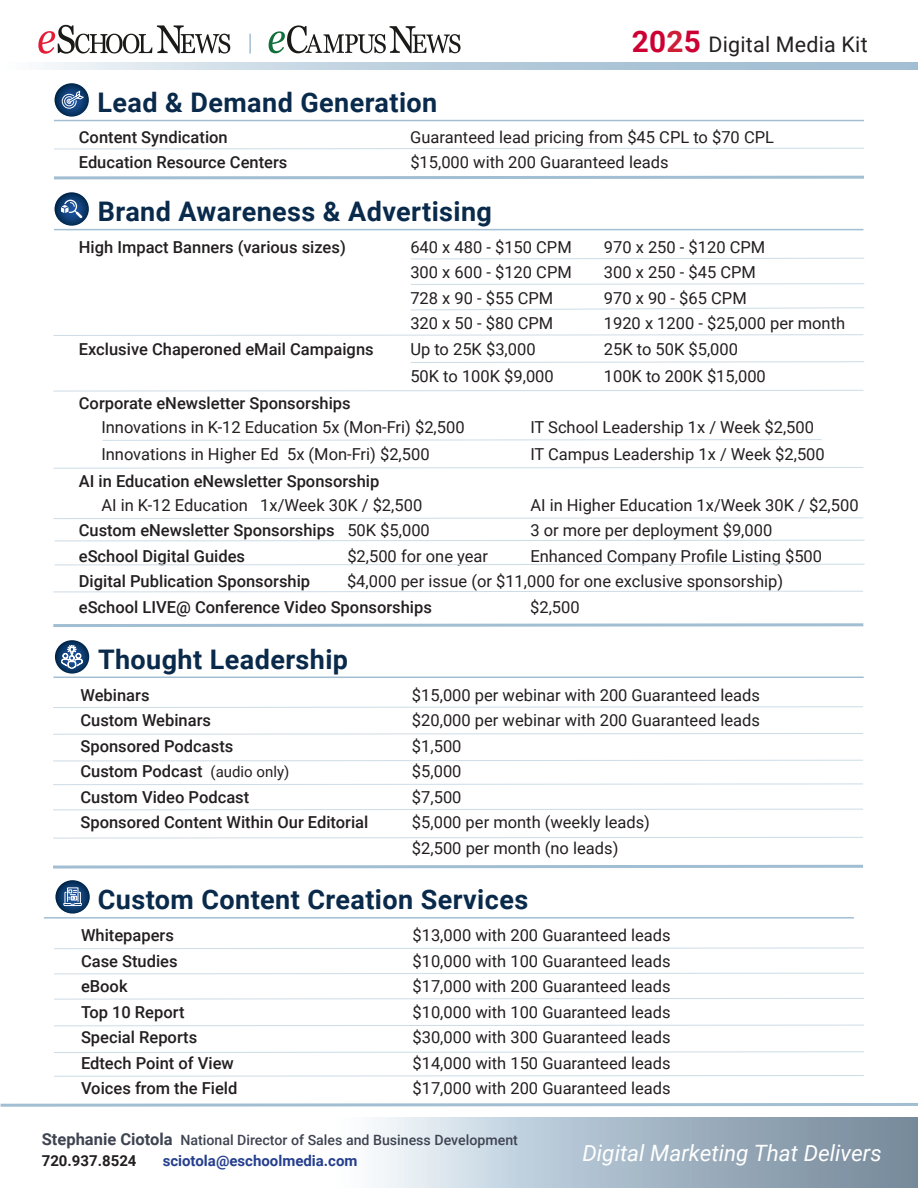
<style>
.page{position:relative;width:918px;height:1188px;background:#fff}
.page>*{position:absolute;margin:0;border:0;box-sizing:border-box;transform-origin:0 0}
.t1{font:700 27px "Roboto";letter-spacing:.015em;color:#092a4b}
.t2{font:italic 22.5px "Roboto";color:#fff}
.t3{font:21.45px "Roboto";letter-spacing:.01em;color:#231f20}
.t4{font:16.5px "Roboto";color:#231f20}
.t5{font:500 16.5px "Roboto";color:#231f20}
.t6{font:700 15px "Roboto";color:#253f8e}
.t7{font:700 15px "Roboto";color:#231f20}
.t8{font:500 14.1px "Roboto";color:#3f4452}
.s1{font-weight:700;font-size:29.7px;color:#c03}
.s2{font-weight:700;font-size:29.7px;color:#ce1f36}
.s3{font-weight:400}
.s4{font-weight:400;font-size:15px}
.s5{font-weight:700;font-size:16.5px}
</style>
<div class="page">
<svg style="left:44px;top:63px;width:874px;height:6px;background:#bcd0de"></svg>
<svg style="left:38px;top:25px;width:192px;height:29px"></svg>
<svg style="left:269px;top:25px;width:192px;height:28px"></svg>
<hr style="left:249px;top:34px;width:2px;height:20px;background:#a2bed2">
<svg style="left:375px;top:1118px;width:543px;height:70px;background:#aabac8"></svg>
<svg style="left:411px;top:361px;width:453px;height:2px"></svg>
<svg style="left:411px;top:307px;width:453px;height:4px"></svg>
<svg style="left:411px;top:283px;width:453px;height:2px"></svg>
<svg style="left:411px;top:257px;width:453px;height:3px"></svg>
<svg style="left:55px;top:84px;width:33px;height:32px"></svg>
<div style="left:53px;top:82px;width:37px;height:36px;border:1px solid #fff;border-radius:50%"></div>
<hr style="left:54px;top:120px;width:810px;height:1px;background:#a2bed2">
<svg style="left:54px;top:147px;width:810px;height:3px"></svg>
<svg style="left:54px;top:175px;width:810px;height:5px"></svg>
<hr style="left:54px;top:229px;width:809px;height:1px;background:#a2bed2">
<svg style="left:53px;top:517px;width:811px;height:2px"></svg>
<svg style="left:53px;top:467px;width:811px;height:2px"></svg>
<svg style="left:102px;top:439px;width:720px;height:2px"></svg>
<svg style="left:53px;top:334px;width:811px;height:2px"></svg>
<svg style="left:53px;top:390px;width:811px;height:2px"></svg>
<svg style="left:53px;top:623px;width:811px;height:4px;background:#b9cedd"></svg>
<svg style="left:54px;top:539px;width:811px;height:3px"></svg>
<svg style="left:54px;top:563px;width:811px;height:3px"></svg>
<svg style="left:55px;top:193px;width:33px;height:32px"></svg>
<div style="left:53px;top:191px;width:37px;height:36px;border:1px solid #fff;border-radius:50%"></div>
<svg style="left:53px;top:837px;width:810px;height:2px"></svg>
<svg style="left:53px;top:808px;width:810px;height:3px"></svg>
<svg style="left:53px;top:783px;width:810px;height:2px"></svg>
<svg style="left:53px;top:759px;width:810px;height:3px"></svg>
<svg style="left:53px;top:733px;width:810px;height:2px"></svg>
<svg style="left:53px;top:706px;width:810px;height:2px"></svg>
<svg style="left:53px;top:864px;width:810px;height:5px"></svg>
<hr style="left:53px;top:677px;width:811px;height:1px;background:#a2bed2">
<svg style="left:55px;top:641px;width:34px;height:32px"></svg>
<div style="left:53px;top:639px;width:38px;height:36px;border:1px solid #fff;border-radius:50%"></div>
<hr style="left:44px;top:917px;width:810px;height:2px;background:#a2bed2">
<svg style="left:54px;top:1075px;width:810px;height:2px"></svg>
<svg style="left:54px;top:1051px;width:810px;height:2px"></svg>
<svg style="left:54px;top:1024px;width:810px;height:3px"></svg>
<svg style="left:54px;top:998px;width:810px;height:2px"></svg>
<svg style="left:54px;top:972px;width:810px;height:3px"></svg>
<svg style="left:54px;top:947px;width:810px;height:2px"></svg>
<svg style="left:0;top:1103px;width:918px;height:4px;background:#b9cedd"></svg>
<svg style="left:56px;top:881px;width:33px;height:32px"></svg>
<div style="left:54px;top:879px;width:37px;height:36px;border:1px solid #fff;border-radius:50%"></div>
<svg style="left:53px;top:590px;width:810px;height:3px"></svg>
<p class="t3" style="left:632px;top:29px;width:237px"><span class="s1">20</span><span class="s2">2</span><span class="s1">5</span> Digital Media Kit</p>
<p class="t1" style="left:98px;top:83px;width:341px">Lead &amp; Demand Generation</p>
<p class="t5" style="left:79px;top:125px;width:150px">Content Syndication</p>
<p class="t4" style="left:410px;top:125px;width:365px">Guaranteed lead pricing from $45 CPL to $70 CPL</p>
<p class="t5" style="left:79px;top:151px;width:210px">Education Resource Centers</p>
<p class="t4" style="left:410px;top:151px;width:260px">$15,000 with 200 Guaranteed leads</p>
<p class="t1" style="left:98px;top:193px;width:396px">Brand Awareness &amp; Advertising</p>
<p class="t5" style="left:79px;top:235px;width:269px">High Impact Banners (various sizes)</p>
<p class="t4" style="left:410px;top:235px;width:163px">640 x 480 - $150 CPM</p>
<p class="t4" style="left:604px;top:235px;width:163px">970 x 250 - $120 CPM</p>
<p class="t4" style="left:410px;top:261px;width:163px">300 x 600 - $120 CPM</p>
<p class="t4" style="left:604px;top:261px;width:154px">300 x 250 - $45 CPM</p>
<p class="t4" style="left:410px;top:286px;width:144px">728 x 90 - $55 CPM</p>
<p class="t4" style="left:604px;top:286px;width:144px">970 x 90 - $65 CPM</p>
<p class="t4" style="left:410px;top:312px;width:144px">320 x 50 - $80 CPM</p>
<p class="t4" style="left:604px;top:312px;width:243px">1920 x 1200 - $25,000 per month</p>
<p class="t5" style="left:79px;top:337px;width:296px">Exclusive Chaperoned eMail Campaigns</p>
<p class="t4" style="left:410px;top:337px;width:127px">Up to 25K $3,000</p>
<p class="t4" style="left:604px;top:337px;width:136px">25K to 50K $5,000</p>
<p class="t4" style="left:410px;top:364px;width:145px">50K to 100K $9,000</p>
<p class="t4" style="left:604px;top:364px;width:164px">100K to 200K $15,000</p>
<p class="t5" style="left:79px;top:391px;width:273px">Corporate eNewsletter Sponsorships</p>
<p class="t4" style="left:101px;top:415px;width:365px">Innovations in K-12 Education 5x (Mon-Fri) $2,500</p>
<p class="t4" style="left:530px;top:415px;width:285px">IT School Leadership 1x / Week $2,500</p>
<p class="t4" style="left:101px;top:442px;width:330px">Innovations in Higher Ed 5x (Mon-Fri) $2,500</p>
<p class="t4" style="left:530px;top:442px;width:296px">IT Campus Leadership 1x / Week $2,500</p>
<p class="t5" style="left:79px;top:469px;width:302px">AI in Education eNewsletter Sponsorship</p>
<p class="t4" style="left:101px;top:493px;width:322px">AI in K-12 Education 1x/Week 30K / $2,500</p>
<p class="t4" style="left:530px;top:493px;width:330px">AI in Higher Education 1x/Week 30K / $2,500</p>
<p class="t5" style="left:79px;top:519px;width:353px">Custom eNewsletter Sponsorships <span class="s3">50K $5,000</span></p>
<p class="t4" style="left:530px;top:519px;width:244px">3 or more per deployment $9,000</p>
<p class="t5" style="left:79px;top:544px;width:168px">eSchool Digital Guides</p>
<p class="t4" style="left:347px;top:544px;width:142px">$2,500 for one year</p>
<p class="t4" style="left:530px;top:544px;width:293px">Enhanced Company Profile Listing $500</p>
<p class="t5" style="left:79px;top:570px;width:233px">Digital Publication Sponsorship</p>
<p class="t4" style="left:347px;top:570px;width:438px">$4,000 per issue (or $11,000 for one exclusive sponsorship)</p>
<p class="t5" style="left:79px;top:595px;width:355px">eSchool LIVE@ Conference Video Sponsorships</p>
<p class="t4" style="left:530px;top:595px;width:51px">$2,500</p>
<p class="t1" style="left:98px;top:640px;width:252px">Thought Leadership</p>
<p class="t5" style="left:80px;top:684px;width:71px">Webinars</p>
<p class="t4" style="left:412px;top:684px;width:350px">$15,000 per webinar with 200 Guaranteed leads</p>
<p class="t5" style="left:80px;top:709px;width:132px">Custom Webinars</p>
<p class="t4" style="left:412px;top:709px;width:350px">$20,000 per webinar with 200 Guaranteed leads</p>
<p class="t5" style="left:80px;top:735px;width:154px">Sponsored Podcasts</p>
<p class="t4" style="left:412px;top:735px;width:51px">$1,500</p>
<p class="t5" style="left:80px;top:760px;width:210px">Custom Podcast <span class="s4">(audio only)</span></p>
<p class="t4" style="left:412px;top:760px;width:51px">$5,000</p>
<p class="t5" style="left:80px;top:786px;width:170px">Custom Video Podcast</p>
<p class="t4" style="left:412px;top:786px;width:51px">$7,500</p>
<p class="t5" style="left:80px;top:811px;width:289px">Sponsored Content Within Our Editorial</p>
<p class="t4" style="left:412px;top:811px;width:239px">$5,000 per month (weekly leads)</p>
<p class="t4" style="left:412px;top:837px;width:208px">$2,500 per month (no leads)</p>
<p class="t1" style="left:98px;top:881px;width:432px">Custom Content Creation Services</p>
<p class="t5" style="left:81px;top:924px;width:94px">Whitepapers</p>
<p class="t4" style="left:412px;top:924px;width:260px">$13,000 with 200 Guaranteed leads</p>
<p class="t5" style="left:81px;top:950px;width:98px">Case Studies</p>
<p class="t4" style="left:412px;top:950px;width:260px">$10,000 with 100 Guaranteed leads</p>
<p class="t5" style="left:81px;top:975px;width:48px">eBook</p>
<p class="t4" style="left:412px;top:975px;width:260px">$17,000 with 200 Guaranteed leads</p>
<p class="t5" style="left:81px;top:1001px;width:105px">Top 10 Report</p>
<p class="t4" style="left:412px;top:1001px;width:260px">$10,000 with 100 Guaranteed leads</p>
<p class="t5" style="left:81px;top:1026px;width:118px">Special Reports</p>
<p class="t4" style="left:412px;top:1026px;width:260px">$30,000 with 300 Guaranteed leads</p>
<p class="t5" style="left:81px;top:1052px;width:154px">Edtech Point of View</p>
<p class="t4" style="left:412px;top:1052px;width:260px">$14,000 with 150 Guaranteed leads</p>
<p class="t5" style="left:81px;top:1077px;width:158px">Voices from the Field</p>
<p class="t4" style="left:412px;top:1077px;width:260px">$17,000 with 200 Guaranteed leads</p>
<p class="t8" style="left:42px;top:1131px;width:478px"><span class="s5">Stephanie Ciotola</span> National Director of Sales and Business Development</p>
<p class="t7" style="left:42px;top:1151px;width:96px">720.937.8524</p>
<p class="t6" style="left:163px;top:1151px;width:196px">sciotola@eschoolmedia.com</p>
<p class="t2" style="left:582px;top:1137px;width:301px">Digital Marketing That Delivers</p>
</div>
